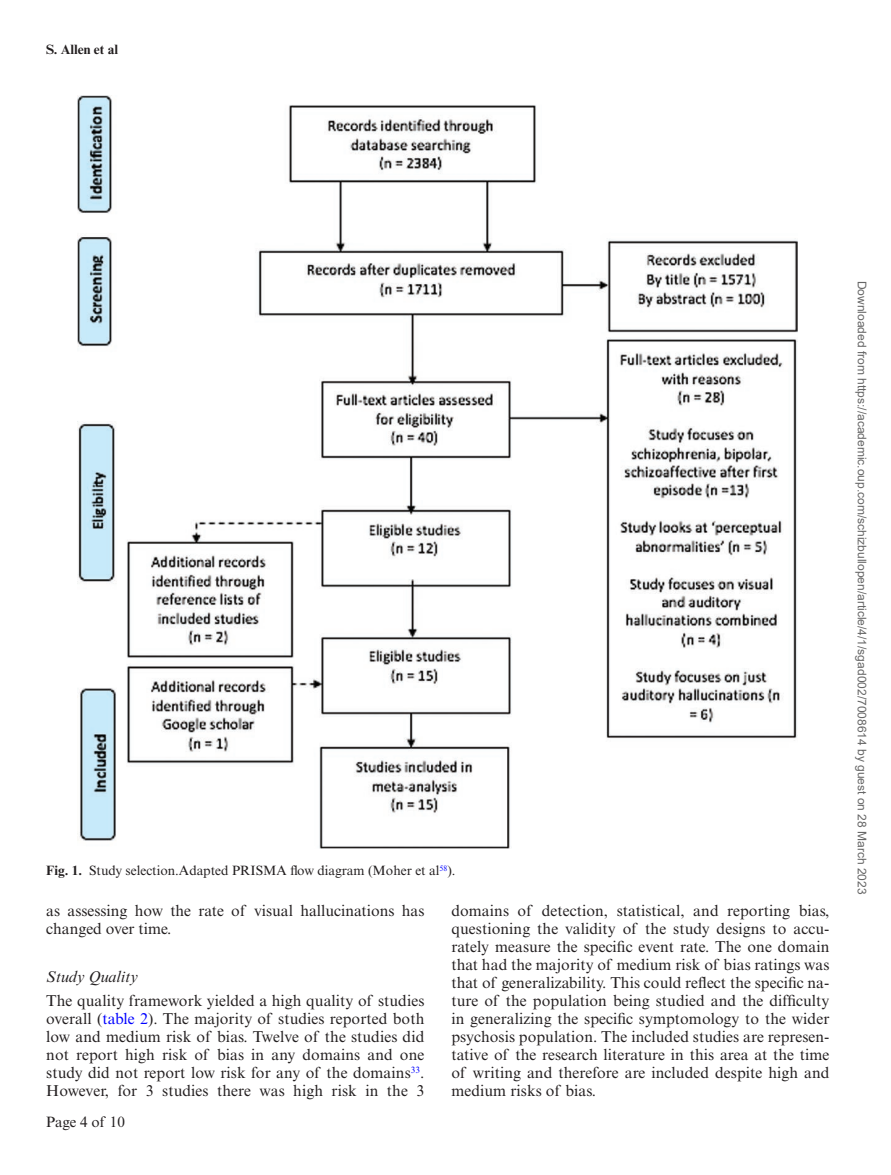
<style>
.page{position:relative;width:891px;height:1175px;background:#fff}
.page>*{position:absolute;margin:0;border:0;box-sizing:border-box;transform-origin:0 0}
.t1{font:15.75px/18px "Times New Roman MT Std";letter-spacing:.005em;color:#231f20;text-align:justify}
.t2{font:italic 15.75px "Times New Roman MT Std";color:#231f20}
.t3{font:15px "Times New Roman MT Std";color:#231f20}
.t4{font:13.5px "Times New Roman MT Std";color:#231f20}
.t5{font:700 13.5px "Times New Roman MT Std";color:#231f20}
.t6{font:12px "Arial";color:#666}
.s1{font-weight:700}
.s2{color:#00f}
</style>
<div class="page">
<img style="left:78px;top:95px;width:720px;height:753px">
<p class="t5" style="left:46px;top:41px;width:73px">S. Allen et al</p>
<p class="t4" style="left:46px;top:862px;width:411px"><span class="s1">Fig. 1.</span> Study selection.Adapted PRISMA flow diagram (Moher et al<sup>58</sup>).</p>
<p class="t1" style="left:46px;top:902px;width:380px">as assessing how the rate of visual hallucinations has changed over time.</p>
<p class="t2" style="left:46px;top:968px;width:93px">Study Quality</p>
<p class="t1" style="left:46px;top:992px;width:380px">The quality framework yielded a high quality of studies overall (<span class="s2">table 2</span>). The majority of studies reported both low and medium risk of bias. Twelve of the studies did not report high risk of bias in any domains and one study did not report low risk for any of the domains<sup>33</sup>.<br>However, for 3 studies there was high risk in the 3</p>
<p class="t3" style="left:46px;top:1113px;width:80px">Page 4 of 10</p>
<p class="t1" style="left:451px;top:902px;width:380px">domains of detection, statistical, and reporting bias, questioning the validity of the study designs to accu&shy;rately measure the specific event rate. The one domain that had the majority of medium risk of bias ratings was that of generalizability. This could reflect the specific na&shy;ture of the population being studied and the difficulty in generalizing the specific symptomology to the wider psychosis population. The included studies are represen&shy;tative of the research literature in this area at the time of writing and therefore are included despite high and medium risks of bias.</p>
<p class="t6" style="left:866px;top:281px;width:615px;rotate:90deg">Downloaded from https://academic.oup.com/schizbullopen/article/4/1/sgad002/7008614 by guest on 28 March 2023</p>
</div>
